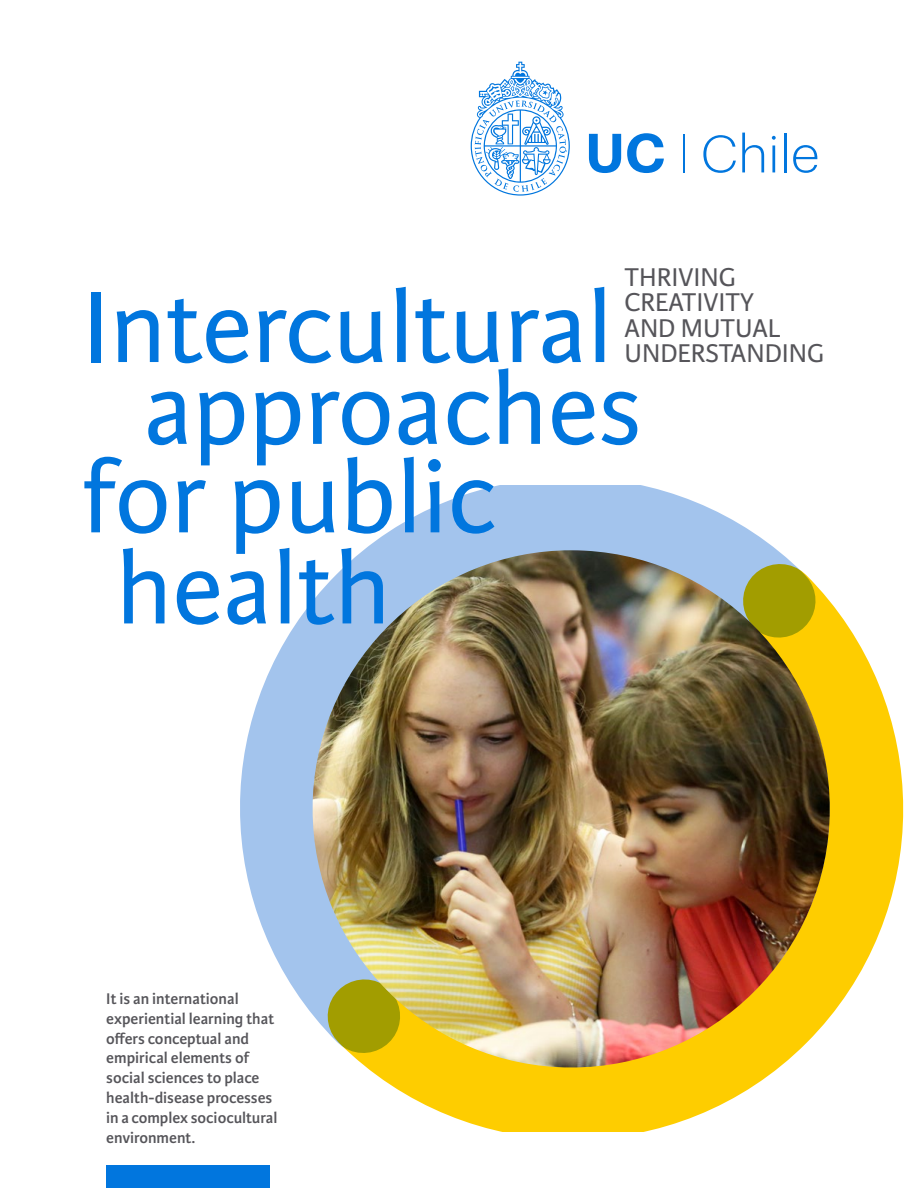
<style>
.page{position:relative;width:918px;height:1188px;background:#fff}
.page>*{position:absolute;margin:0;border:0;box-sizing:border-box;transform-origin:0 0}
.t1{font:108.9px "Karmina Sans";color:#0176de}
.t2{font:108.3px "Karmina Sans";color:#0176de}
.t3{font:300 51.6px "Graphik";color:#0176de}
.t4{font:27.45px/25.3px "Karmina Sans";color:#56555a}
.t5{font:600 16.5px/19.8px "Karmina Sans";color:#56555a}
.s1{font-weight:600;font-size:54px}
</style>
<div class="page">
<svg style="left:240px;top:486px;width:512px;height:504px"></svg>
<svg style="left:295px;top:532px;width:609px;height:600px"></svg>
<svg style="left:471px;top:62px;width:99px;height:134px"></svg>
<hr style="left:683px;top:134px;width:1px;height:38px;background:#0176de">
<img style="left:305px;top:550px;width:532px;height:525px">
<div style="left:106px;top:1166px;width:163px;height:22px;background:#0176de"></div>
<h3 class="t3" style="left:585px;top:116px;width:236px"><span class="s1">UC</span> Chile</h3>
<h3 class="t4" style="left:625px;top:265px;width:201px">THRIVING<br>CREATIVITY<br>AND MUTUAL<br>UNDERSTANDING</h3>
<h2 class="t2" style="left:82px;top:267px;width:532px">Intercultural</h2>
<h1 class="t1" style="left:144px;top:348px;width:500px">approaches</h1>
<h1 class="t1" style="left:82px;top:436px;width:415px">for public</h1>
<h1 class="t1" style="left:116px;top:527px;width:276px">health</h1>
<p class="t5" style="left:106px;top:989px;width:173px">It is an international experiential learning that offers conceptual and empirical elements of social sciences to place health-disease processes in a complex sociocultural environment.</p>
</div>
